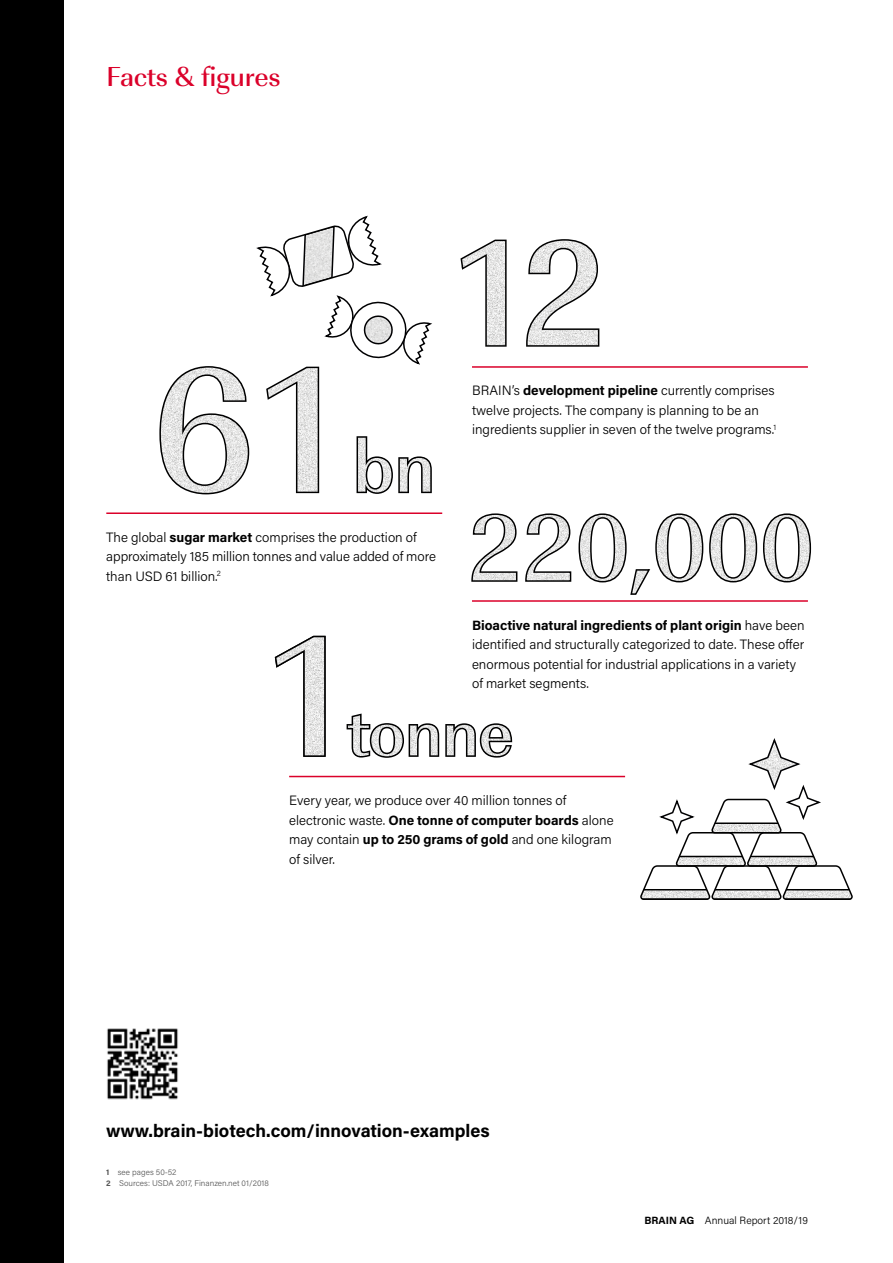
<style>
.page{position:relative;width:893px;height:1263px;background:#fff}
.page>*{position:absolute;margin:0;border:0;box-sizing:border-box;transform-origin:0 0}
.t1{font:500 28.5px "Imperial URW";letter-spacing:-.01em;color:#db012a}
.t2{font:700 18px "Acumin Pro";color:#000}
.t3{font:300 13.5px/19.5px "Acumin Pro";color:#000}
.t4{font:300 10.5px "Acumin Pro";color:#000}
.t5{font:300 8.25px/10.5px "Acumin Pro";color:#565656}
.s1{font-weight:700}
</style>
<div class="page">
<svg style="left:640px;top:738px;width:213px;height:162px"></svg>
<svg style="left:460px;top:239px;width:139px;height:108px"></svg>
<svg style="left:347px;top:713px;width:165px;height:45px"></svg>
<svg style="left:275px;top:636px;width:51px;height:121px"></svg>
<svg style="left:159px;top:215px;width:273px;height:279px"></svg>
<svg style="left:471px;top:513px;width:341px;height:82px"></svg>
<img style="left:107px;top:1028px;width:71px;height:72px">
<hr style="left:106px;top:512px;width:336px;height:2px;background:#db012a">
<hr style="left:472px;top:600px;width:336px;height:2px;background:#db012a">
<hr style="left:289px;top:776px;width:336px;height:1px;background:#db012a">
<hr style="left:472px;top:366px;width:336px;height:2px;background:#db012a">
<div style="left:0;top:0;width:64px;height:1263px;background:#000"></div>
<h1 class="t1" style="left:106px;top:55px;width:176px">Facts &amp; figures</h1>
<p class="t3" style="left:472px;top:380px;width:306px">BRAIN’s <span class="s1">development pipeline</span> currently comprises twelve projects. The company is planning to be an ingredients supplier in seven of the twelve programs.<sup>1</sup></p>
<p class="t3" style="left:106px;top:527px;width:331px">The global <span class="s1">sugar market</span> comprises the production of approximately 185 million tonnes and value added of more than USD 61 billion.<sup>2</sup></p>
<p class="t3" style="left:472px;top:614px;width:334px"><span class="s1">Bioactive natural ingredients of plant origin</span> have been identified and structurally categorized to date. These offer enormous potential for industrial applications in a variety of market segments.</p>
<p class="t3" style="left:289px;top:790px;width:326px">Every year, we produce over 40 million tonnes of electronic waste. <span class="s1">One tonne of computer boards</span> alone may contain <span class="s1">up to 250 grams of gold</span> and one kilogram of silver.</p>
<h2 class="t2" style="left:106px;top:1117px;width:385px">www.brain-biotech.com/innovation-examples</h2>
<p class="t5" style="left:106px;top:1167px;width:164px"><span class="s1">1</span> see pages 50-52<br><span class="s1">2</span> Sources: USDA 2017, Finanzen.net 01/2018</p>
<p class="t4" style="left:644px;top:1213px;width:165px"><span class="s1">BRAIN AG</span> Annual Report 2018/19</p>
</div>
